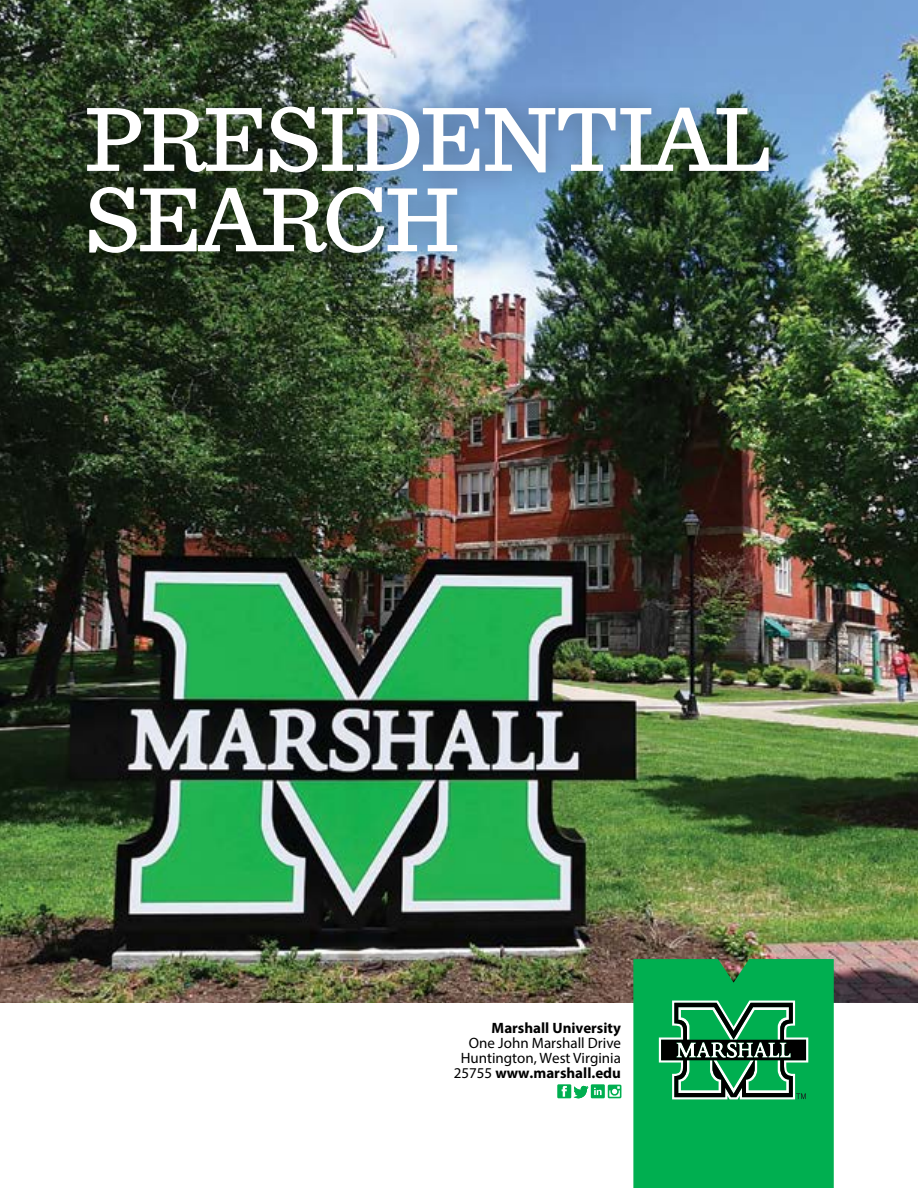
<style>
.page{position:relative;width:918px;height:1188px;background:#fff}
.page>*{position:absolute;margin:0;border:0;box-sizing:border-box;transform-origin:0 0}
.t1{font:500 95.55px/80.4px "Sentinel";letter-spacing:-.03em;color:#fff}
.t2{font:15px/15px "Myriad Pro";color:#000;text-align:right}
.t3{font:700 15px "Myriad Pro";color:#000}
.s1{font-weight:700}
</style>
<div class="page">
<img style="left:0;top:0;width:918px;height:1002px">
<div style="left:64px;top:83px;width:730px;height:194px;background:#000;opacity:.35"></div>
<div style="left:633px;top:959px;width:201px;height:229px;background:#00af50"></div>
<svg style="left:659px;top:1001px;width:149px;height:98px;background:#358b5c"></svg>
<svg style="left:557px;top:1084px;width:64px;height:15px"></svg>
<p class="t1" style="left:84px;top:93px;width:689px">PRESIDENTIAL<br>SEARCH</p>
<p class="t3" style="left:492px;top:1018px;width:131px">Marshall University</p>
<p class="t2" style="left:454px;top:1035px;width:169px">One John Marshall Drive<br>Huntington, West Virginia<br>25755 <span class="s1">www.marshall.edu</span></p>
</div>
